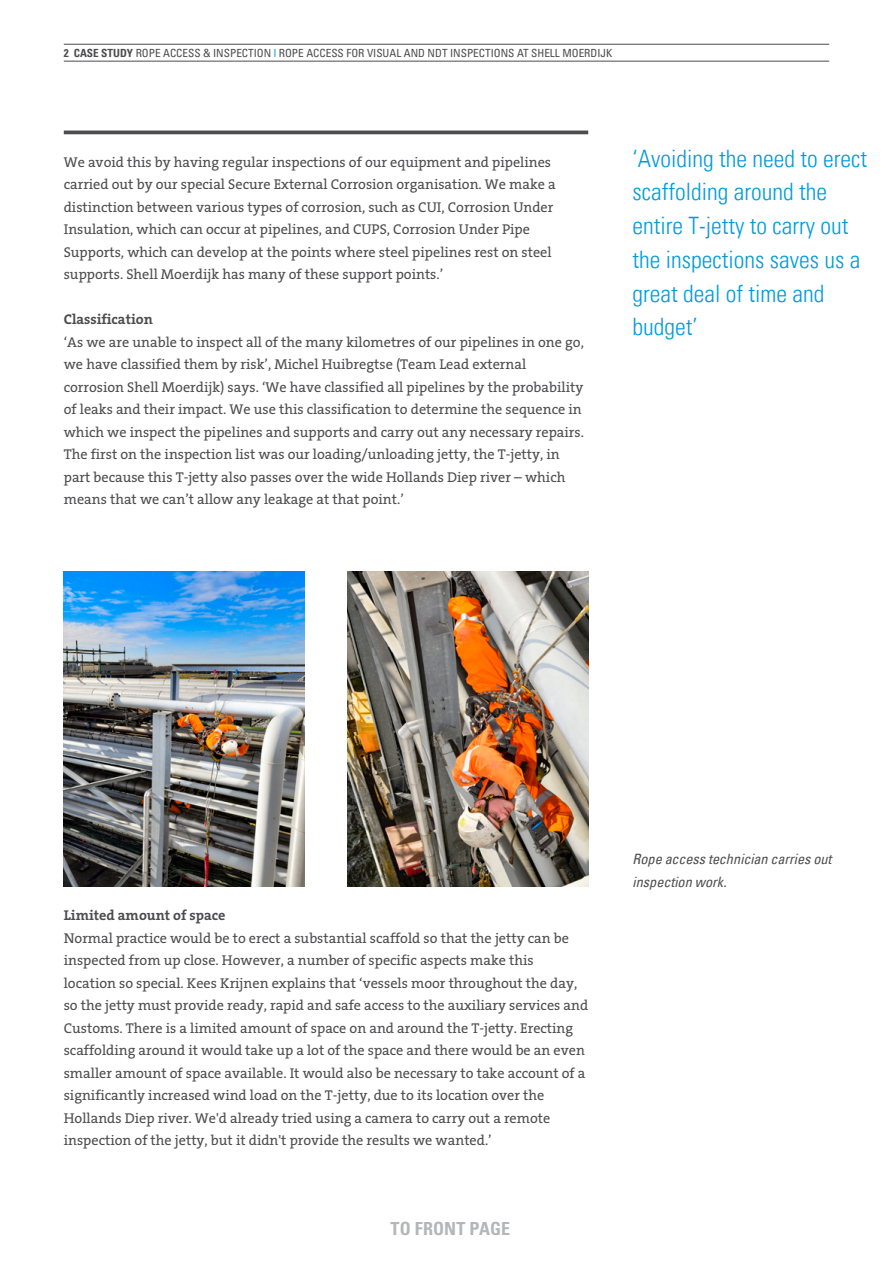
<style>
.page{position:relative;width:893px;height:1263px;background:#fff}
.page>*{position:absolute;margin:0;border:0;box-sizing:border-box;transform-origin:0 0}
.t1{font:24px/33.8px "Univers Com 47 Light Cond";color:#009bdf}
.t2{font:18px "Univers LTCYR 67 Bold Cond";color:#b4b6b8}
.t3{font:14.25px/22.5px "The Serif W5 Plain";color:#4d4d4f}
.t4{font:14.25px/22.5px "Univers Com 57 Condensed Obl";letter-spacing:-.005em;color:#4d4d4f}
.t5{font:700 14.25px "The Serif W7";color:#4d4d4f}
.t6{font:condensed 11.25px "Univers Com 57";color:#4d4d4f}
.s1{font-family:"Univers Com 67 Bold Cond";font-stretch:normal}
.s2{color:#009bdf}
</style>
<div class="page">
<hr style="left:64px;top:44px;width:765px;height:1px;background:#4d4d4f">
<hr style="left:64px;top:61px;width:765px;height:1px;background:#4d4d4f">
<hr style="left:64px;top:131px;width:524px;height:3px;background:#4d4d4f">
<img style="left:64px;top:572px;width:241px;height:315px">
<img style="left:347px;top:572px;width:241px;height:315px">
<p class="t6" style="left:64px;top:45px;width:550px"><span class="s1">2 CASE STUDY</span> ROPE ACCESS &amp; INSPECTION <span class="s2">l</span> ROPE ACCESS FOR VISUAL AND NDT INSPECTIONS AT SHELL MOERDIJK</p>
<p class="t3" style="left:64px;top:151px;width:494px">We avoid this by having regular inspections of our equipment and pipelines carried out by our special Secure External Corrosion organisation. We make a distinction between various types of corrosion, such as CUI, Corrosion Under Insulation, which can occur at pipelines, and CUPS, Corrosion Under Pipe Supports, which can develop at the points where steel pipelines rest on steel supports. Shell Moerdijk has many of these support points.’</p>
<p class="t5" style="left:64px;top:310px;width:90px">Classification</p>
<p class="t3" style="left:64px;top:331px;width:522px">‘As we are unable to inspect all of the many kilometres of our pipelines in one go, we have classified them by risk’, Michel Huibregtse (Team Lead external corrosion Shell Moerdijk) says. ‘We have classified all pipelines by the probability of leaks and their impact. We use this classification to determine the sequence in which we inspect the pipelines and supports and carry out any necessary repairs.<br>The first on the inspection list was our loading/unloading jetty, the T-jetty, in part because this T-jetty also passes over the wide Hollands Diep river – which means that we can’t allow any leakage at that point.’</p>
<h1 class="t1" style="left:632px;top:141px;width:236px">‘Avoiding the need to erect scaffolding around the entire T-jetty to carry out the inspections saves us a great deal of time and budget’</h1>
<p class="t5" style="left:64px;top:906px;width:163px">Limited amount of space</p>
<p class="t3" style="left:64px;top:927px;width:526px">Normal practice would be to erect a substantial scaffold so that the jetty can be inspected from up close. However, a number of specific aspects make this location so special. Kees Krijnen explains that ‘vessels moor throughout the day, so the jetty must provide ready, rapid and safe access to the auxiliary services and Customs. There is a limited amount of space on and around the T-jetty. Erecting scaffolding around it would take up a lot of the space and there would be an even smaller amount of space available. It would also be necessary to take account of a significantly increased wind load on the T-jetty, due to its location over the Hollands Diep river. We'd already tried using a camera to carry out a remote inspection of the jetty, but it didn't provide the results we wanted.’</p>
<p class="t2" style="left:391px;top:1218px;width:121px">TO FRONT PAGE</p>
<p class="t4" style="left:632px;top:847px;width:201px">Rope access technician carries out inspection work.</p>
</div>
